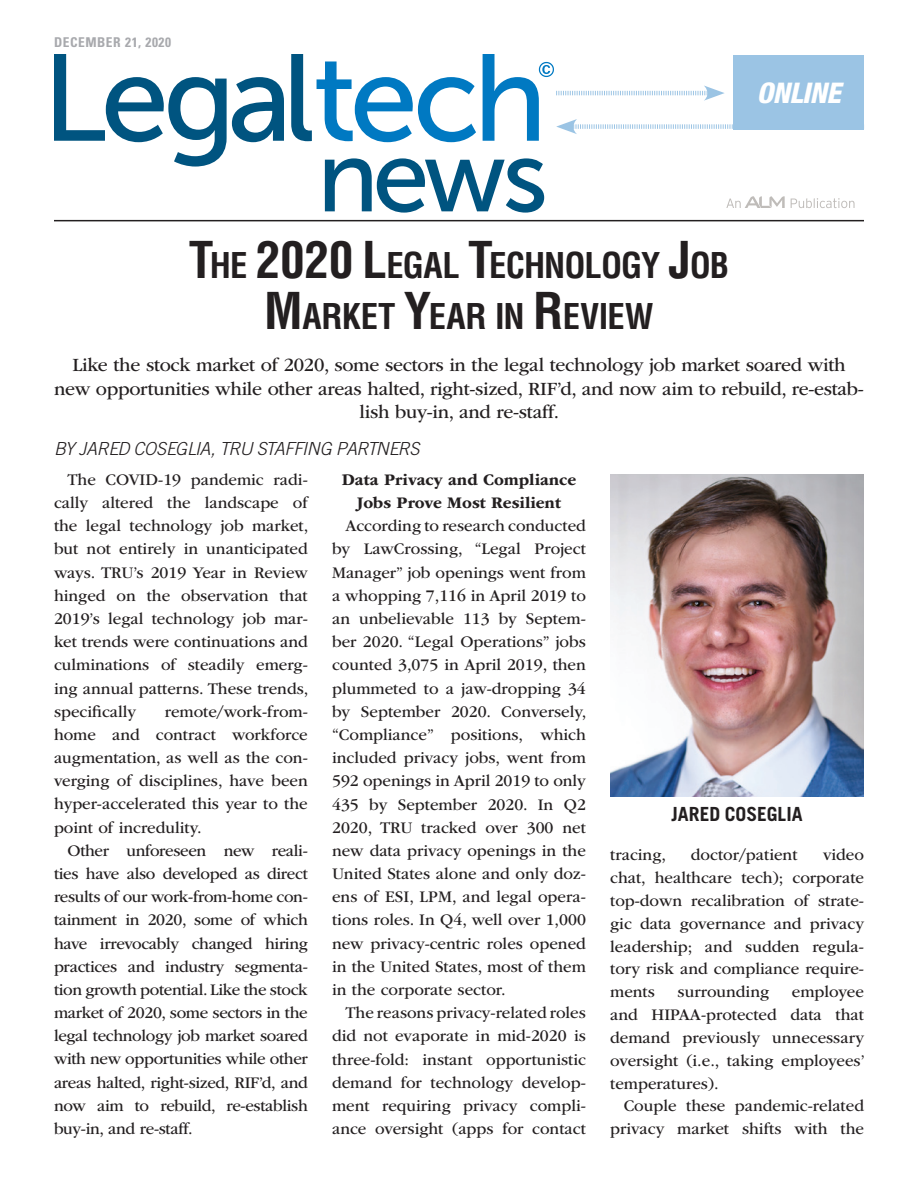
<style>
.page{position:relative;width:918px;height:1188px;background:#fff}
.page>*{position:absolute;margin:0;border:0;box-sizing:border-box;transform-origin:0 0}
.t1{font:700 condensed 34.65px/51px "Helvetica LT Std";letter-spacing:-.025em;color:#231f20;text-align:center}
.t2{font:italic 800 condensed 28.5px "Helvetica Neue LT Std";letter-spacing:-.01em;color:#fff}
.t3{font:19.5px/23.4px "ITC Garamond Std";letter-spacing:-.015em;color:#231f20;text-align:center}
.t4{font:700 19.5px "Trade Gothic LT Std";color:#231f20}
.t5{font:italic 300 18px "Trade Gothic LT Std";letter-spacing:-.03em;color:#231f20}
.t6{font:16.8px/23.2px "ITC Garamond Std";color:#231f20;text-align:justify}
.t7{font:700 16.8px/23.2px "ITC Garamond Std";color:#231f20;text-align:center}
.t8{font:700 condensed 13.5px "Univers LT Std";letter-spacing:.04em;color:#a8a9ad}
.s1{font-size:49.5px}
</style>
<div class="page">
<svg style="left:54px;top:54px;width:230px;height:113px"></svg>
<svg style="left:291px;top:54px;width:185px;height:88px"></svg>
<svg style="left:325px;top:158px;width:219px;height:55px"></svg>
<svg style="left:791px;top:198px;width:64px;height:10px"></svg>
<svg style="left:726px;top:196px;width:59px;height:12px"></svg>
<hr style="left:54px;top:220px;width:810px;height:1px;background:#231f20">
<svg style="left:483px;top:54px;width:251px;height:87px"></svg>
<div style="left:734px;top:55px;width:130px;height:75px;background:#9bc4e4"></div>
<img style="left:610px;top:474px;width:254px;height:322px">
<p class="t8" style="left:54px;top:34px;width:119px">DECEMBER 21, 2020</p>
<h2 class="t2" style="left:757px;top:75px;width:86px">ONLINE</h2>
<h1 class="t1" style="left:189px;top:240px;width:542px"><span class="s1">T</span>HE <span class="s1">2020 L</span>EGAL <span class="s1">T</span>ECHNOLOGY <span class="s1">J</span>OB<br><span class="s1">M</span>ARKET <span class="s1">Y</span>EAR IN <span class="s1">R</span>EVIEW</h1>
<p class="t3" style="left:54px;top:353px;width:811px">Like the stock market of 2020, some sectors in the legal technology job market soared with new opportunities while other areas halted, right-sized, RIF’d, and now aim to rebuild, re-estab&shy;lish buy-in, and re-staff.</p>
<p class="t5" style="left:54px;top:438px;width:367px">BY JARED COSEGLIA, TRU STAFFING PARTNERS</p>
<p class="t6" style="left:54px;top:468px;width:256px;text-indent:13px">The COVID-19 pandemic radi&shy;cally altered the landscape of the legal technology job market, but not entirely in unanticipated ways. TRU’s 2019 Year in Review hinged on the observation that 2019’s legal technology job mar&shy;ket trends were continuations and culminations of steadily emerg&shy;ing annual patterns. These trends, specifically</p>
<p class="t6" style="left:54px;top:700px;width:255px;text-indent:111px">remote/work-from&shy;home and contract workforce augmentation, as well as the con&shy;verging of disciplines, have been hyper-accelerated this year to the point of incredulity.</p>
<p class="t6" style="left:54px;top:839px;width:255px;text-indent:13px">Other unforeseen new reali&shy;ties have also developed as direct results of our work-from-home con&shy;tainment in 2020, some of which have irrevocably changed hiring practices and industry segmenta&shy;tion growth potential. Like the stock market of 2020, some sectors in the legal technology job market soared with new opportunities while other areas halted, right-sized, RIF’d, and now aim to rebuild, re-establish buy-in, and re-staff.</p>
<p class="t7" style="left:342px;top:468px;width:236px">Data Privacy and Compliance<br>Jobs Prove Most Resilient</p>
<p class="t6" style="left:332px;top:515px;width:256px;text-indent:13px">According to research conducted by LawCrossing, “Legal Project Manager” job openings went from a whopping 7,116 in April 2019 to an unbelievable 113 by Septem&shy;ber 2020. “Legal Operations” jobs counted 3,075 in April 2019, then plummeted to a jaw-dropping 34 by September 2020. Conversely, “Compliance” positions, which included privacy jobs, went from 592 openings in April 2019 to only 435 by September 2020. In Q2<br>2020, TRU tracked over 300 net new data privacy openings in the United States alone and only doz&shy;ens of ESI, LPM, and legal opera&shy;tions roles. In Q4, well over 1,000 new privacy-centric roles opened in the United States, most of them in the corporate sector.</p>
<p class="t6" style="left:332px;top:1001px;width:255px;text-indent:13px">The reasons privacy-related roles did not evaporate in mid-2020 is three-fold: instant opportunistic demand for technology develop&shy;ment requiring privacy compli&shy;ance oversight (apps for contact</p>
<p class="t4" style="left:671px;top:802px;width:133px">JARED COSEGLIA</p>
<p class="t6" style="left:610px;top:844px;width:57px">tracing,</p>
<p class="t6" style="left:691px;top:844px;width:108px">doctor/patient</p>
<p class="t6" style="left:610px;top:844px;width:255px;line-height:22.8px;text-indent:213px">video chat, healthcare tech); corporate top-down recalibration of strate&shy;gic data governance and privacy leadership; and sudden regula&shy;tory risk and compliance require&shy;ments</p>
<p class="t6" style="left:610px;top:981px;width:256px;line-height:22.8px;text-indent:182px">employee and HIPAA-protected data that demand previously unnecessary oversight (i.e., taking employees’ temperatures).</p>
<p class="t6" style="left:610px;top:1095px;width:255px;line-height:22.8px;text-align:right">Couple these pandemic-related privacy market shifts with the</p>
<p class="t6" style="left:678px;top:981px;width:93px">surrounding</p>
</div>
